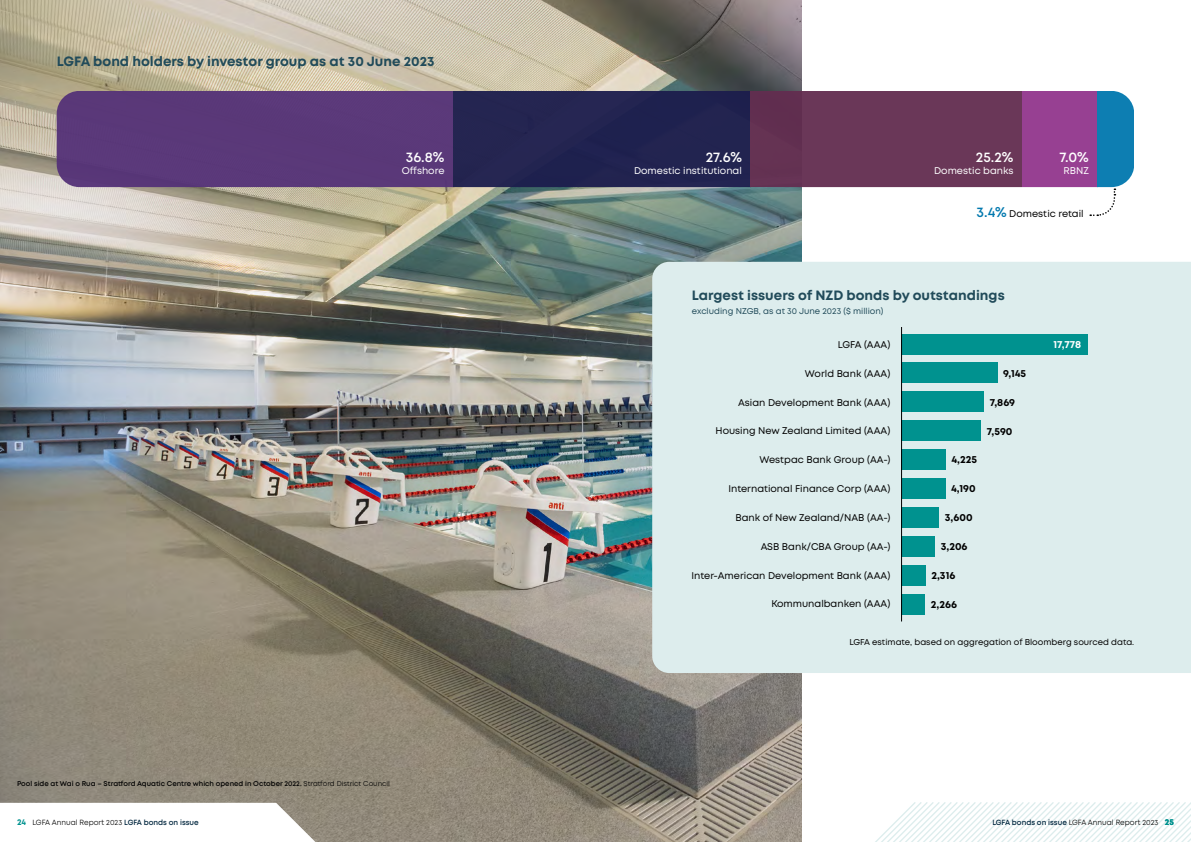
<style>
.page{position:relative;width:1191px;height:842px;background:#fff}
.page>*{position:absolute;margin:0;border:0;box-sizing:border-box;transform-origin:0 0}
.Body{font:600 14px "Mont";color:#fff}
.Sub-head_smaller_date{font:700 13.5px "Mont";color:#214b5a}
.Body-2{font:700 10.4px "Mont";color:#000}
.Body-3{font:700 10.4px "Mont";color:#fff}
.Body-4{font:9.8px "Mont";color:#000}
.Body-5{font:9.8px "Mont";color:#fff}
.Body-6{font:8.5px "Mont";color:#000}
.Sub-head_smaller_date-2{font:8.5px "Mont";color:#214b5a}
.Body-7{font:700 8.5px "Mont";color:#00928f}
.Body-8{font:7.5px "Mont";color:#000}
.t1{font:600 7px "Mont";color:#000}
.s1{font-weight:400}
.s2{font-weight:600;font-size:14px;color:#0078ae}
.s3{font-weight:600;color:#00263e}
</style>
<div class="page">
<svg style="left:875px;top:803px;width:316px;height:39px"></svg>
<img style="left:0;top:0;width:801px;height:842px">
<div style="left:652px;top:262px;width:539px;height:411px;background:#ddeded"></div>
<div style="left:901px;top:334px;width:187px;height:20px;background:#00928f"></div>
<div style="left:901px;top:363px;width:96px;height:20px;background:#00928f"></div>
<div style="left:901px;top:391px;width:83px;height:21px;background:#00928f"></div>
<div style="left:901px;top:420px;width:80px;height:21px;background:#00928f"></div>
<div style="left:901px;top:449px;width:44px;height:21px;background:#00928f"></div>
<div style="left:901px;top:478px;width:44px;height:21px;background:#00928f"></div>
<div style="left:901px;top:507px;width:38px;height:21px;background:#00928f"></div>
<div style="left:901px;top:536px;width:34px;height:21px;background:#00928f"></div>
<div style="left:901px;top:565px;width:24px;height:21px;background:#00928f"></div>
<div style="left:901px;top:594px;width:24px;height:21px;background:#00928f"></div>
<hr style="left:901px;top:327px;width:1px;height:294px;background:#000">
<svg style="left:0;top:803px;width:348px;height:39px"></svg>
<div style="left:1022px;top:91px;width:75px;height:96px;background:#974092"></div>
<div style="left:57px;top:91px;width:396px;height:96px;background:#553278"></div>
<div style="left:1097px;top:91px;width:37px;height:96px;background:#0d7eb2"></div>
<div style="left:453px;top:91px;width:297px;height:96px;background:#222450"></div>
<div style="left:750px;top:91px;width:272px;height:96px;background:#6a3758"></div>
<svg style="left:1090px;top:188px;width:25px;height:28px"></svg>
<p class="Sub-head_smaller_date" style="left:57px;top:53px;width:379px">LGFA bond holders by investor group as at 30 June 2023</p>
<p class="Body" style="left:406px;top:148px;width:40px">36.8%</p>
<p class="Body-5" style="left:402px;top:164px;width:44px">Offshore</p>
<p class="t1" style="left:17px;top:779px;width:374px">Pool side at Wai o Rua – Stratford Aquatic Centre which opened in October 2022. <span class="s1">Stratford District Council</span></p>
<p class="Body" style="left:706px;top:148px;width:38px">27.6%</p>
<p class="Body-5" style="left:634px;top:164px;width:109px">Domestic institutional</p>
<p class="Body" style="left:976px;top:148px;width:39px">25.2%</p>
<p class="Body-5" style="left:934px;top:164px;width:81px">Domestic banks</p>
<p class="Body" style="left:1059px;top:148px;width:31px">7.0%</p>
<p class="Body-5" style="left:1063px;top:164px;width:27px">RBNZ</p>
<p class="Body-4" style="left:976px;top:207px;width:109px"><span class="s2">3.4%</span> Domestic retail</p>
<p class="Sub-head_smaller_date" style="left:692px;top:286px;width:314px">Largest issuers of NZD bonds by outstandings</p>
<p class="Sub-head_smaller_date-2" style="left:692px;top:306px;width:193px">excluding NZGB, as at 30 June 2023 ($ million)</p>
<p class="Body-4" style="left:838px;top:338px;width:54px">LGFA (AAA)</p>
<p class="Body-4" style="left:805px;top:367px;width:87px">World Bank (AAA)</p>
<p class="Body-4" style="left:738px;top:396px;width:154px">Asian Development Bank (AAA)</p>
<p class="Body-4" style="left:715px;top:425px;width:176px">Housing New Zealand Limited (AAA)</p>
<p class="Body-4" style="left:759px;top:454px;width:132px">Westpac Bank Group (AA-)</p>
<p class="Body-4" style="left:728px;top:482px;width:163px">International Finance Corp (AAA)</p>
<p class="Body-4" style="left:735px;top:511px;width:156px">Bank of New Zealand/NAB (AA-)</p>
<p class="Body-4" style="left:760px;top:540px;width:131px">ASB Bank/CBA Group (AA-)</p>
<p class="Body-4" style="left:691px;top:569px;width:200px">Inter-American Development Bank (AAA)</p>
<p class="Body-4" style="left:771px;top:598px;width:120px">Kommunalbanken (AAA)</p>
<p class="Body-6" style="left:849px;top:636px;width:286px">LGFA estimate, based on aggregation of Bloomberg sourced data.</p>
<p class="Body-3" style="left:1053px;top:337px;width:29px">17,778</p>
<p class="Body-2" style="left:1003px;top:366px;width:24px">9,145</p>
<p class="Body-2" style="left:989px;top:395px;width:27px">7,869</p>
<p class="Body-2" style="left:986px;top:424px;width:27px">7,590</p>
<p class="Body-2" style="left:951px;top:453px;width:27px">4,225</p>
<p class="Body-2" style="left:951px;top:482px;width:26px">4,190</p>
<p class="Body-2" style="left:945px;top:511px;width:29px">3,600</p>
<p class="Body-2" style="left:940px;top:540px;width:28px">3,206</p>
<p class="Body-2" style="left:931px;top:569px;width:25px">2,316</p>
<p class="Body-2" style="left:931px;top:598px;width:28px">2,266</p>
<p class="Body-7" style="left:17px;top:816px;width:11px">24</p>
<p class="Body-8" style="left:33px;top:818px;width:168px">LGFA Annual Report 2023 <span class="s3">LGFA bonds on issue</span></p>
<p class="Body-7" style="left:1164px;top:816px;width:11px">25</p>
<p class="Body-8" style="left:992px;top:818px;width:167px"><span class="s3">LGFA bonds on issue</span> LGFA Annual Report 2023</p>
</div>
